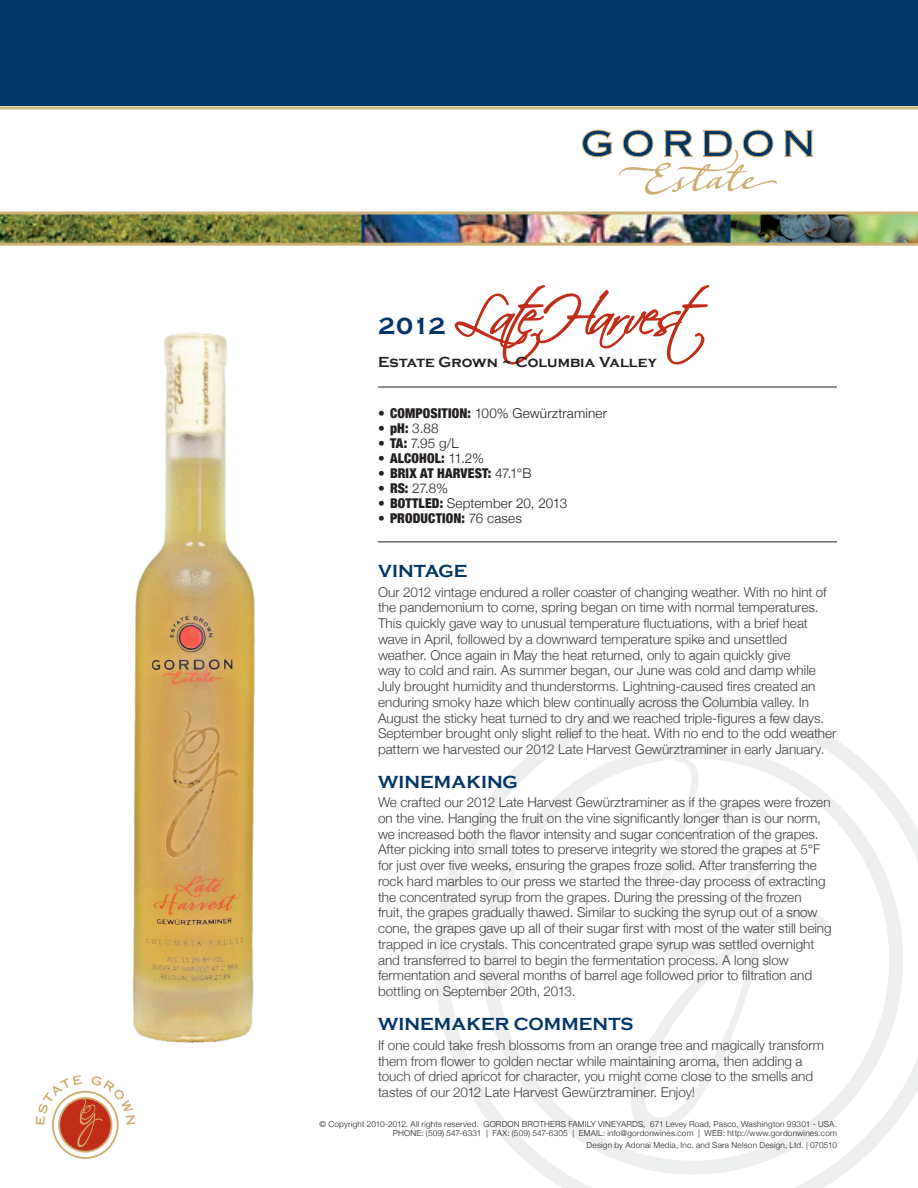
<style>
.page{position:relative;width:918px;height:1188px;background:#fff}
.page>*{position:absolute;margin:0;border:0;box-sizing:border-box;transform-origin:0 0}
.t1{font:54px "Scriptina";letter-spacing:-.065em;color:#c02d19}
.t2{font:700 24px "Copperplate Gothic";color:#003667}
.t3{font:700 18px "Copperplate Gothic";color:#003667}
.t4{font:700 15px "Copperplate Gothic";letter-spacing:.005em;color:#231f20}
.t5{font:300 13.5px/15.8px "Helvetica Neue";color:#3e3e3f}
.t6{font:300 13.5px "Helvetica Neue";letter-spacing:.01em;color:#231f20}
.t7{font:900 condensed 13.5px "Helvetica Neue";letter-spacing:.01em;color:#231f20}
.t8{font:300 8.25px/9px "Helvetica Neue";letter-spacing:.025em;color:#231f20;text-align:right}
.s1{font-weight:900;font-stretch:condensed}
.s2{font-weight:300;font-stretch:normal}
</style>
<div class="page">
<img style="left:0;top:214px;width:918px;height:29px">
<div style="left:0;top:0;width:918px;height:106px;background:#003667"></div>
<hr style="left:0;top:243px;width:918px;height:3px;background:#cfae6f">
<hr style="left:362px;top:214px;width:2px;height:29px;background:#003667">
<hr style="left:728px;top:214px;width:2px;height:29px;background:#003667">
<svg style="left:784px;top:130px;width:29px;height:27px"></svg>
<svg style="left:582px;top:130px;width:195px;height:65px"></svg>
<hr style="left:0;top:106px;width:918px;height:3px;background:#ccb576">
<hr style="left:0;top:212px;width:918px;height:2px;background:#ccb576">
<svg style="left:59px;top:1098px;width:52px;height:54px"></svg>
<svg style="left:36px;top:1075px;width:99px;height:72px"></svg>
<svg style="left:454px;top:285px;width:256px;height:80px"></svg>
<hr style="left:378px;top:387px;width:459px;height:1px;background:#231f20">
<hr style="left:378px;top:542px;width:459px;height:1px;background:#231f20">
<img style="left:132px;top:332px;width:123px;height:711px">
<p class="t1" style="left:454px;top:283px;width:256px">LateHarvest</p>
<p class="t2" style="left:378px;top:312px;width:69px">2012</p>
<p class="t4" style="left:378px;top:353px;width:280px">Estate Grown ~ Columbia Valley</p>
<p class="t6" style="left:378px;top:402px;width:231px">• <span class="s1">COMPOSITION:</span> 100% Gewürztraminer</p>
<p class="t6" style="left:378px;top:417px;width:62px">• <span class="s1">pH:</span> 3.88</p>
<p class="t6" style="left:378px;top:432px;width:82px">• <span class="s1">TA:</span> 7.95 g/L</p>
<p class="t7" style="left:378px;top:447px;width:108px"><span class="s2">•</span> ALCOHOL: <span class="s2">11.2%</span></p>
<p class="t7" style="left:378px;top:462px;width:155px"><span class="s2">•</span> BRIX AT HARVEST: <span class="s2">47.1°B</span></p>
<p class="t6" style="left:378px;top:477px;width:72px">• <span class="s1">RS:</span> 27.8%</p>
<p class="t6" style="left:378px;top:492px;width:191px">• <span class="s1">BOTTLED:</span> September 20, 2013</p>
<p class="t7" style="left:378px;top:507px;width:145px"><span class="s2">•</span> PRODUCTION: <span class="s2">76 cases</span></p>
<p class="t3" style="left:378px;top:561px;width:91px">VINTAGE</p>
<p class="t5" style="left:378px;top:583px;width:460px">Our 2012 vintage endured a roller coaster of changing weather. With no hint of the pandemonium to come, spring began on time with normal temperatures.<br>This quickly gave way to unusual temperature fluctuations, with a brief heat wave in April, followed by a downward temperature spike and unsettled weather. Once again in May the heat returned, only to again quickly give<br>way to cold and rain. As summer began, our June was cold and damp while July brought humidity and thunderstorms. Lightning-caused fires created an enduring smoky haze which blew continually across the Columbia valley. In August the sticky heat turned to dry and we reached triple-figures a few days.<br>September brought only slight relief to the heat. With no end to the odd weather pattern we harvested our 2012 Late Harvest Gewürztraminer in early January.</p>
<p class="t3" style="left:378px;top:772px;width:142px">WINEMAKING</p>
<p class="t5" style="left:378px;top:794px;width:455px">We crafted our 2012 Late Harvest Gewürztraminer as if the grapes were frozen on the vine. Hanging the fruit on the vine significantly longer than is our norm, we increased both the flavor intensity and sugar concentration of the grapes.<br>After picking into small totes to preserve integrity we stored the grapes at 5°F for just over five weeks, ensuring the grapes froze solid. After transferring the rock hard marbles to our press we started the three-day process of extracting the concentrated syrup from the grapes. During the pressing of the frozen<br>fruit, the grapes gradually thawed. Similar to sucking the syrup out of a snow cone, the grapes gave up all of their sugar first with most of the water still being trapped in ice crystals. This concentrated grape syrup was settled overnight and transferred to barrel to begin the fermentation process. A long slow fermentation and several months of barrel age followed prior to filtration and bottling on September 20th, 2013.</p>
<p class="t3" style="left:378px;top:1014px;width:257px">WINEMAKER COMMENTS</p>
<p class="t5" style="left:378px;top:1037px;width:447px">If one could take fresh blossoms from an orange tree and magically transform them from flower to golden nectar while maintaining aroma, then adding a touch of dried apricot for character, you might come close to the smells and tastes of our 2012 Late Harvest Gewürztraminer. Enjoy!</p>
<p class="t8" style="left:320px;top:1120px;width:519px">© Copyright 2010-2012. All rights reserved. GORDON BROTHERS FAMILY VINEYARDS, 671 Levey Road, Pasco, Washington 99301 - USA.<br>PHONE: (509) 547-6331 | FAX: (509) 547-6305 | EMAIL: info@gordonwines.com | WEB: http://www.gordonwines.com</p>
<p class="t8" style="left:587px;top:1141px;width:252px">Design by Adonai Media, Inc. and Sara Nelson Design, Ltd. | 070510</p>
</div>
